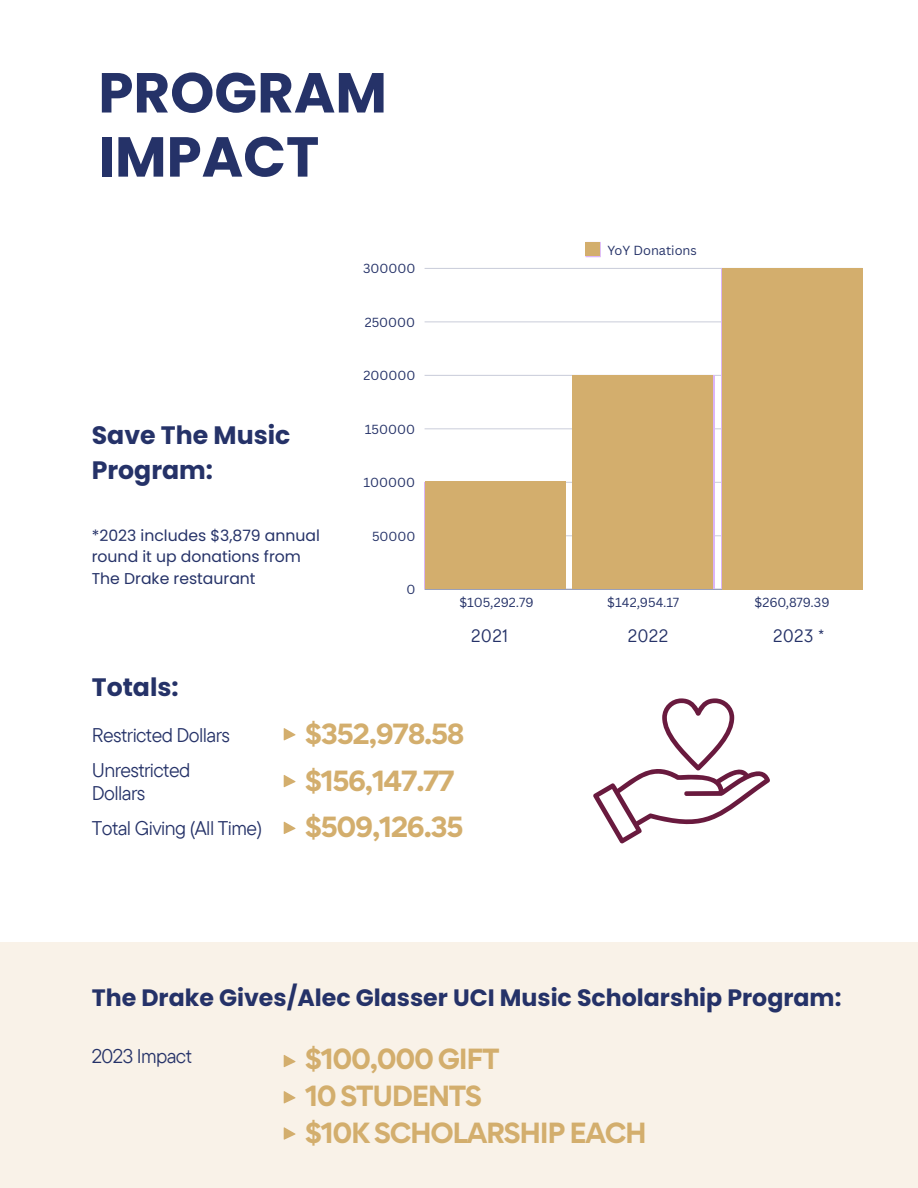
<style>
.page{position:relative;width:918px;height:1188px;background:#fff}
.page>*{position:absolute;margin:0;border:0;box-sizing:border-box;transform-origin:0 0}
.t1{font:700 56.25px/64.2px "Poppins";color:#253268}
.t2{font:700 25.95px/37.2px "Gordita";letter-spacing:-.05em;color:#d3ae6d}
.t3{font:700 25.2px/34.8px "Poppins";color:#253268}
.t4{font:700 23.7px "Poppins";color:#253268}
.t5{font:19.8px/23.2px "TT Commons Pro";letter-spacing:-.03em;color:#253268}
.t6{font:18.6px "TT Chocolates";color:#253268}
.t7{font:15.6px/21.3px "Poppins";color:#253268}
.t8{font:12.75px "Canva Sans";color:#253268}
</style>
<div class="page">
<svg style="left:585px;top:242px;width:16px;height:15px"></svg>
<hr style="left:425px;top:589px;width:438px;height:1px;background:#253268;opacity:.6">
<hr style="left:425px;top:536px;width:438px;height:1px;background:#253268;opacity:.25">
<hr style="left:425px;top:482px;width:438px;height:1px;background:#253268;opacity:.25">
<hr style="left:425px;top:429px;width:438px;height:1px;background:#edeef2">
<hr style="left:425px;top:375px;width:438px;height:1px;background:#cfd2de">
<hr style="left:425px;top:322px;width:438px;height:1px;background:#eaebf0">
<hr style="left:425px;top:268px;width:438px;height:1px;background:#cdd0dc">
<div style="left:425px;top:481px;width:140px;height:108px;background:#d3ae6d"></div>
<div style="left:573px;top:375px;width:140px;height:214px;background:#d3ae6d"></div>
<div style="left:722px;top:268px;width:141px;height:321px;background:#d3ae6d"></div>
<div style="left:586px;top:242px;width:14px;height:14px;background:#d3ae6d"></div>
<svg style="left:593px;top:698px;width:177px;height:145px"></svg>
<div style="left:0;top:942px;width:918px;height:246px;background:#f9f2e8"></div>
<svg style="left:284px;top:728px;width:12px;height:12px"></svg>
<svg style="left:284px;top:775px;width:12px;height:12px"></svg>
<svg style="left:284px;top:822px;width:12px;height:12px"></svg>
<svg style="left:284px;top:1055px;width:12px;height:12px"></svg>
<svg style="left:284px;top:1091px;width:12px;height:12px"></svg>
<svg style="left:284px;top:1127px;width:12px;height:13px"></svg>
<h1 class="t1" style="left:98px;top:61px;width:290px">PROGRAM<br>IMPACT</h1>
<p class="t8" style="left:363px;top:260px;width:54px">300000</p>
<p class="t8" style="left:365px;top:313px;width:52px">250000</p>
<p class="t3" style="left:92px;top:418px;width:200px">Save The Music<br>Program:</p>
<p class="t7" style="left:92px;top:525px;width:230px">*2023 includes $3,879 annual round it up donations from<br>The Drake restaurant</p>
<h4 class="t3" style="left:92px;top:670px;width:88px">Totals:</h4>
<p class="t8" style="left:363px;top:366px;width:53px">200000</p>
<p class="t8" style="left:365px;top:420px;width:52px">150000</p>
<p class="t8" style="left:364px;top:473px;width:53px">100000</p>
<p class="t8" style="left:372px;top:527px;width:45px">50000</p>
<p class="t8" style="left:407px;top:580px;width:10px">0</p>
<p class="t8" style="left:608px;top:241px;width:91px">YoY Donations</p>
<p class="t8" style="left:459px;top:594px;width:76px">$105,292.79</p>
<p class="t8" style="left:607px;top:594px;width:73px">$142,954.17</p>
<p class="t8" style="left:755px;top:594px;width:77px">$260,879.39</p>
<p class="t6" style="left:471px;top:625px;width:39px">2021</p>
<p class="t6" style="left:627px;top:625px;width:43px">2022</p>
<p class="t6" style="left:773px;top:625px;width:53px">2023 *</p>
<h2 class="t5" style="left:92px;top:723px;width:140px">Restricted Dollars</h2>
<p class="t2" style="left:305px;top:715px;width:161px">$352,978.58</p>
<h2 class="t5" style="left:92px;top:758px;width:100px">Unrestricted<br>Dollars</h2>
<p class="t2" style="left:305px;top:762px;width:151px">$156,147.77</p>
<h4 class="t5" style="left:92px;top:816px;width:172px">Total Giving (All Time)</h4>
<p class="t2" style="left:305px;top:809px;width:160px">$509,126.35</p>
<p class="t4" style="left:92px;top:981px;width:751px">The Drake Gives/Alec Glasser UCI Music Scholarship Program:</p>
<h2 class="t5" style="left:92px;top:1044px;width:102px">2023 Impact</h2>
<h4 class="t2" style="left:305px;top:1040px;width:343px">$100,000 GIFT<br>10 STUDENTS<br>$10K SCHOLARSHIP EACH</h4>
</div>
